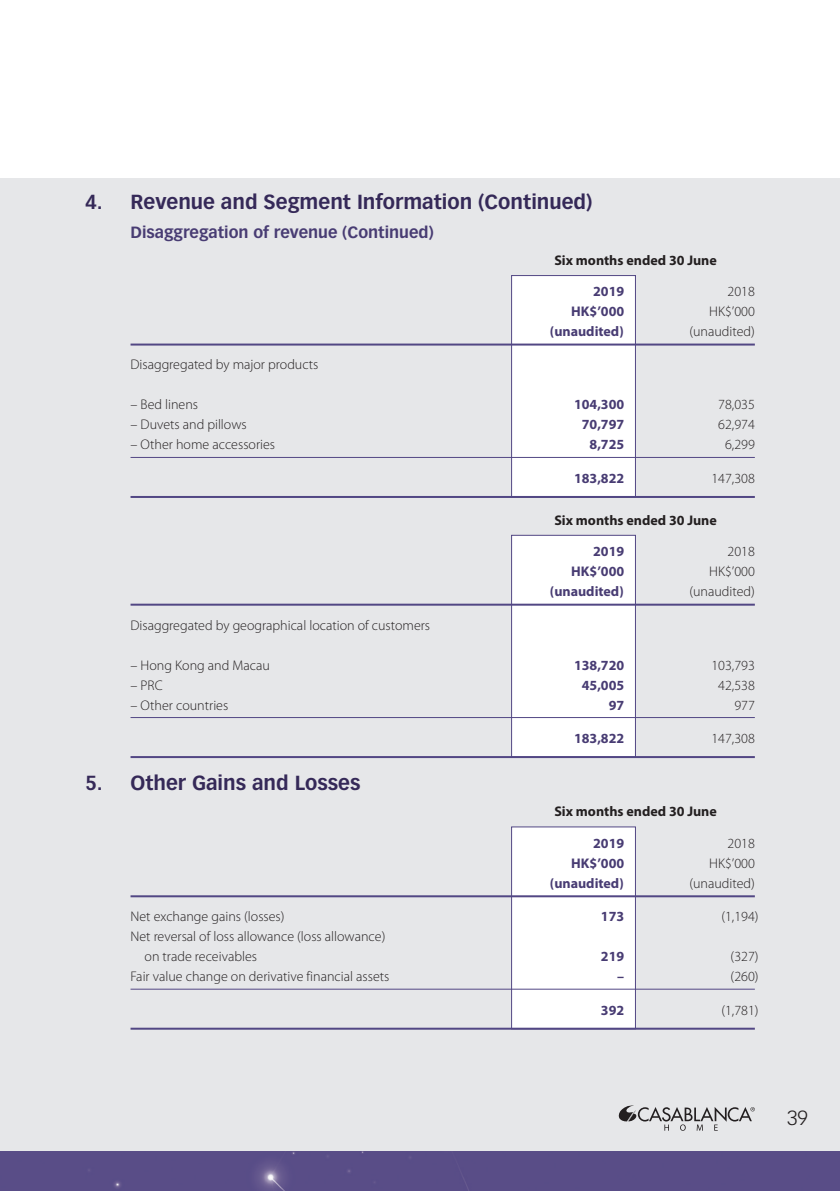
<style>
.page{position:relative;width:840px;height:1191px;background:#fff}
.page>*{position:absolute;margin:0;border:0;box-sizing:border-box;transform-origin:0 0}
.Note_Subhead_1{font:700 20px "Vectora LT Std";color:#352958}
.t1{font:300 20px "Vectora LT Std";color:#231f20}
.Note_Subhead_2{font:700 16px "Vectora LT Std";color:#483c73}
.Note_Table_2_Colume{font:300 14px "Myriad Pro";color:#231f20}
.Note_Table_2_Colume-2{font:700 14px "Myriad Pro";color:#483c73}
.Note_Table_2_Colume-3{font:700 14px "Myriad Pro";color:#231f20}
</style>
<div class="page">
<div style="left:1px;top:178px;width:838px;height:1013px;background:#e6e7e9"></div>
<svg style="left:618px;top:1105px;width:136px;height:25px"></svg>
<div style="left:1px;top:1151px;width:838px;height:40px;background:#594d87"></div>
<div style="left:511px;top:826px;width:124px;height:203px;background:#fff;border:1px solid #524784"></div>
<div style="left:511px;top:535px;width:124px;height:222px;background:#fff;border:1px solid #524784"></div>
<div style="left:511px;top:275px;width:124px;height:222px;background:#fff;border:1px solid #524784"></div>
<hr style="left:130px;top:343px;width:624px;height:2px;background:#524784">
<hr style="left:130px;top:457px;width:624px;height:1px;background:#524784">
<hr style="left:130px;top:496px;width:624px;height:2px;background:#524784">
<hr style="left:130px;top:603px;width:624px;height:2px;background:#524784">
<hr style="left:130px;top:717px;width:624px;height:1px;background:#524784">
<hr style="left:130px;top:756px;width:624px;height:2px;background:#524784">
<hr style="left:130px;top:895px;width:624px;height:2px;background:#524784">
<hr style="left:130px;top:988px;width:624px;height:1px;background:#524784">
<hr style="left:130px;top:1027px;width:624px;height:2px;background:#524784">
<p class="Note_Subhead_1" style="left:85px;top:190px;width:508px">4. Revenue and Segment Information (Continued)</p>
<p class="Note_Subhead_2" style="left:130px;top:222px;width:304px">Disaggregation of revenue (Continued)</p>
<p class="Note_Table_2_Colume-3" style="left:554px;top:251px;width:164px">Six months ended 30 June</p>
<p class="Note_Table_2_Colume-2" style="left:593px;top:282px;width:33px">2019</p>
<p class="Note_Table_2_Colume" style="left:727px;top:283px;width:29px">2018</p>
<p class="Note_Table_2_Colume-2" style="left:571px;top:302px;width:54px">HK$’000</p>
<p class="Note_Table_2_Colume" style="left:708px;top:303px;width:47px">HK$’000</p>
<p class="Note_Table_2_Colume-2" style="left:549px;top:322px;width:75px">(unaudited)</p>
<p class="Note_Table_2_Colume" style="left:689px;top:323px;width:67px">(unaudited)</p>
<p class="Note_Table_2_Colume" style="left:130px;top:356px;width:189px">Disaggregated by major products</p>
<p class="Note_Table_2_Colume" style="left:130px;top:396px;width:69px">– Bed linens</p>
<p class="Note_Table_2_Colume-2" style="left:573px;top:395px;width:52px">104,300</p>
<p class="Note_Table_2_Colume" style="left:717px;top:396px;width:38px">78,035</p>
<p class="Note_Table_2_Colume" style="left:130px;top:416px;width:118px">– Duvets and pillows</p>
<p class="Note_Table_2_Colume-2" style="left:581px;top:415px;width:44px">70,797</p>
<p class="Note_Table_2_Colume" style="left:717px;top:416px;width:38px">62,974</p>
<p class="Note_Table_2_Colume" style="left:130px;top:436px;width:146px">– Other home accessories</p>
<p class="Note_Table_2_Colume-2" style="left:589px;top:435px;width:36px">8,725</p>
<p class="Note_Table_2_Colume" style="left:724px;top:436px;width:31px">6,299</p>
<p class="Note_Table_2_Colume-2" style="left:573px;top:469px;width:52px">183,822</p>
<p class="Note_Table_2_Colume" style="left:711px;top:470px;width:45px">147,308</p>
<p class="Note_Table_2_Colume-3" style="left:554px;top:511px;width:164px">Six months ended 30 June</p>
<p class="Note_Table_2_Colume-2" style="left:593px;top:542px;width:33px">2019</p>
<p class="Note_Table_2_Colume" style="left:727px;top:543px;width:29px">2018</p>
<p class="Note_Table_2_Colume-2" style="left:571px;top:562px;width:54px">HK$’000</p>
<p class="Note_Table_2_Colume" style="left:708px;top:563px;width:47px">HK$’000</p>
<p class="Note_Table_2_Colume-2" style="left:549px;top:582px;width:75px">(unaudited)</p>
<p class="Note_Table_2_Colume" style="left:689px;top:583px;width:67px">(unaudited)</p>
<p class="Note_Table_2_Colume" style="left:130px;top:616px;width:301px">Disaggregated by geographical location of customers</p>
<p class="Note_Table_2_Colume" style="left:130px;top:656px;width:141px">– Hong Kong and Macau</p>
<p class="Note_Table_2_Colume-2" style="left:573px;top:655px;width:52px">138,720</p>
<p class="Note_Table_2_Colume" style="left:711px;top:656px;width:45px">103,793</p>
<p class="Note_Table_2_Colume" style="left:130px;top:676px;width:34px">– PRC</p>
<p class="Note_Table_2_Colume-2" style="left:581px;top:675px;width:44px">45,005</p>
<p class="Note_Table_2_Colume" style="left:717px;top:676px;width:38px">42,538</p>
<p class="Note_Table_2_Colume" style="left:130px;top:696px;width:99px">– Other countries</p>
<p class="Note_Table_2_Colume-2" style="left:608px;top:695px;width:17px">97</p>
<p class="Note_Table_2_Colume" style="left:734px;top:696px;width:22px">977</p>
<p class="Note_Table_2_Colume-2" style="left:573px;top:729px;width:52px">183,822</p>
<p class="Note_Table_2_Colume" style="left:711px;top:730px;width:45px">147,308</p>
<p class="Note_Subhead_1" style="left:85px;top:770px;width:277px">5. Other Gains and Losses</p>
<p class="Note_Table_2_Colume-3" style="left:554px;top:802px;width:164px">Six months ended 30 June</p>
<p class="Note_Table_2_Colume-2" style="left:593px;top:834px;width:33px">2019</p>
<p class="Note_Table_2_Colume" style="left:727px;top:834px;width:29px">2018</p>
<p class="Note_Table_2_Colume-2" style="left:571px;top:854px;width:54px">HK$’000</p>
<p class="Note_Table_2_Colume" style="left:708px;top:854px;width:47px">HK$’000</p>
<p class="Note_Table_2_Colume-2" style="left:549px;top:874px;width:75px">(unaudited)</p>
<p class="Note_Table_2_Colume" style="left:689px;top:874px;width:67px">(unaudited)</p>
<p class="Note_Table_2_Colume" style="left:130px;top:908px;width:155px">Net exchange gains (losses)</p>
<p class="Note_Table_2_Colume-2" style="left:600px;top:907px;width:25px">173</p>
<p class="Note_Table_2_Colume" style="left:721px;top:908px;width:39px">(1,194)</p>
<p class="Note_Table_2_Colume" style="left:130px;top:928px;width:256px">Net reversal of loss allowance (loss allowance)</p>
<p class="Note_Table_2_Colume" style="left:144px;top:948px;width:114px">on trade receivables</p>
<p class="Note_Table_2_Colume-2" style="left:600px;top:947px;width:25px">219</p>
<p class="Note_Table_2_Colume" style="left:730px;top:948px;width:29px">(327)</p>
<p class="Note_Table_2_Colume" style="left:130px;top:968px;width:260px">Fair value change on derivative financial assets</p>
<p class="Note_Table_2_Colume-2" style="left:617px;top:967px;width:8px">–</p>
<p class="Note_Table_2_Colume" style="left:730px;top:968px;width:29px">(260)</p>
<p class="Note_Table_2_Colume-2" style="left:600px;top:1000px;width:25px">392</p>
<p class="Note_Table_2_Colume" style="left:721px;top:1001px;width:39px">(1,781)</p>
<h1 class="t1" style="left:786px;top:1106px;width:22px">39</h1>
</div>
